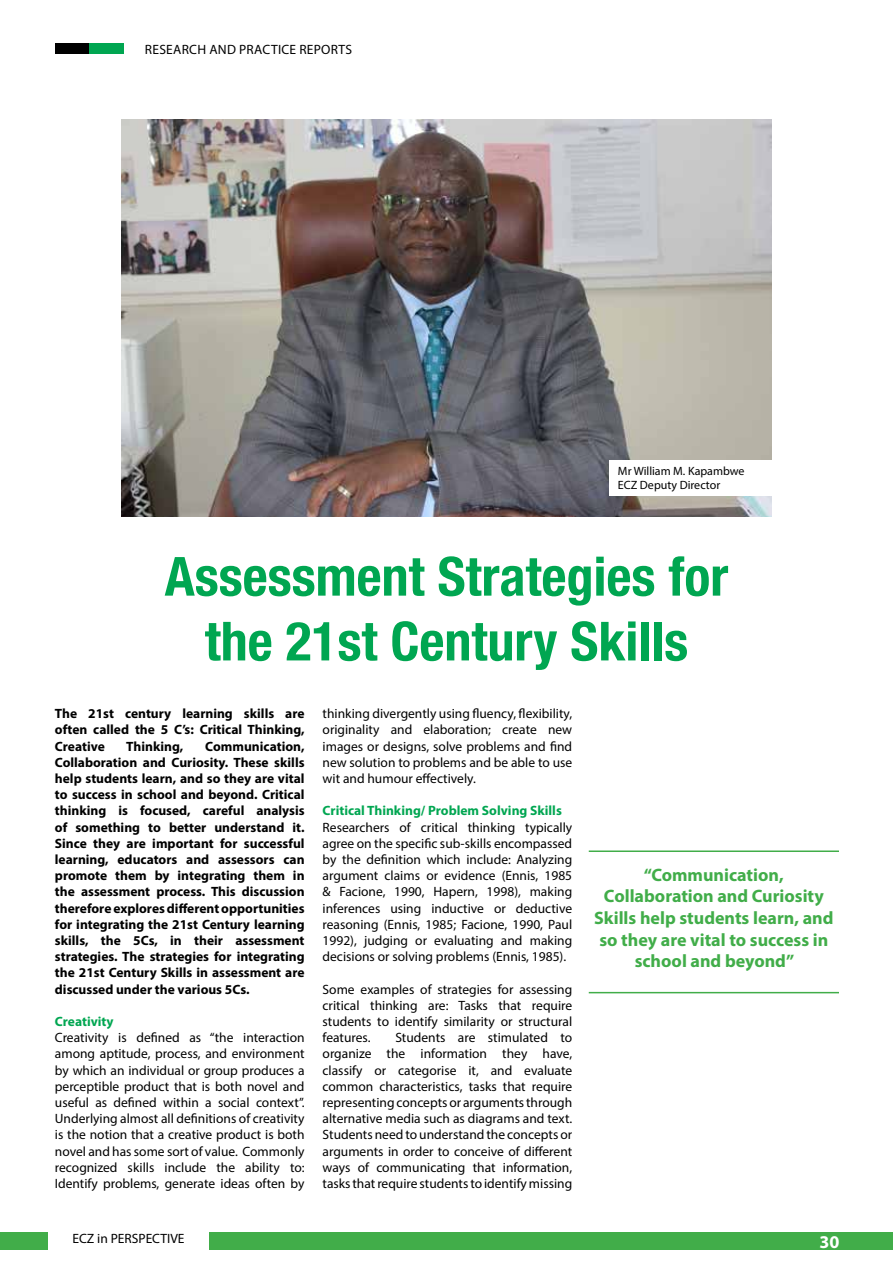
<style>
.page{position:relative;width:893px;height:1263px;background:#fff}
.page>*{position:absolute;margin:0;border:0;box-sizing:border-box;transform-origin:0 0}
.t1{font:700 condensed 54px/64.8px "Helvetica Neue LT Std";color:#00a651;text-align:center}
.t2{font:700 18px/21.6px "Myriad Pro";color:#41ad49;text-align:center}
.t3{font:700 18px "Myriad Pro";color:#fff}
.t4{font:13.5px/16.2px "Myriad Pro";color:#000;text-align:justify}
.t5{font:700 13.5px/16.2px "Myriad Pro";color:#000;text-align:justify}
.t6{font:700 13.5px "Myriad Pro";color:#00a651}
.t7{font:13.5px "Myriad Pro";letter-spacing:.02em;color:#000}
.t8{font:12px/14.4px "Myriad Pro";color:#000}
</style>
<div class="page">
<div style="left:0;top:1232px;width:48px;height:17px;background:#41ad49"></div>
<div style="left:209px;top:1232px;width:684px;height:17px;background:#41ad49"></div>
<img style="left:121px;top:119px;width:651px;height:398px">
<div style="left:55px;top:44px;width:34px;height:10px;background:#000"></div>
<div style="left:89px;top:44px;width:35px;height:10px;background:#00a651"></div>
<div style="left:609px;top:460px;width:182px;height:35px;background:#fff"></div>
<hr style="left:589px;top:850px;width:250px;height:2px;background:#41ad49">
<hr style="left:589px;top:992px;width:250px;height:1px;background:#41ad49">
<p class="t7" style="left:145px;top:41px;width:209px">RESEARCH AND PRACTICE REPORTS</p>
<p class="t8" style="left:618px;top:463px;width:128px">Mr William M. Kapambwe<br>ECZ Deputy Director</p>
<h1 class="t1" style="left:165px;top:543px;width:565px">Assessment Strategies for the 21st Century Skills</h1>
<p class="t5" style="left:55px;top:705px;width:251px">The 21st century learning skills are often called the 5 C’s: Critical Thinking, Creative</p>
<p class="t4" style="left:323px;top:705px;width:251px">thinking divergently using fluency, flexibility, originality and elaboration; create new images or designs, solve problems and find new solution to problems and be able to use wit and humour effectively.</p>
<p class="t6" style="left:323px;top:802px;width:241px">Critical Thinking/ Problem Solving Skills</p>
<p class="t4" style="left:323px;top:819px;width:251px">Researchers of critical thinking typically agree on the specific sub-skills encompassed by the definition which include: Analyzing argument claims or evidence (Ennis, 1985 &amp; Facione, 1990, Hapern, 1998), making inferences using inductive or deductive reasoning (Ennis, 1985; Facione, 1990, Paul 1992), judging or evaluating and making decisions or solving problems (Ennis, 1985).</p>
<p class="t4" style="left:323px;top:981px;width:251px">Some examples of strategies for assessing critical thinking are: Tasks that require students to identify similarity or structural features.</p>
<p class="t5" style="left:126px;top:737px;width:58px">Thinking,</p>
<p class="t5" style="left:55px;top:737px;width:251px;text-indent:150px">Communication, Collaboration and Curiosity. These skills help students learn, and so they are vital to success in school and beyond. Critical thinking is focused, careful analysis of something to better understand it.<br>Since they are important for successful learning, educators and assessors can promote them by integrating them in the assessment process. This discussion therefore explores different opportunities for integrating the 21st Century learning skills, the 5Cs, in their assessment strategies. The strategies for integrating the 21st Century Skills in assessment are discussed under the various 5Cs.</p>
<p class="t6" style="left:55px;top:1013px;width:60px">Creativity</p>
<p class="t4" style="left:55px;top:1029px;width:251px">Creativity is defined as “the interaction among aptitude, process, and environment by which an individual or group produces a perceptible product that is both novel and useful as defined within a social context”.<br>Underlying almost all definitions of creativity is the notion that a creative product is both novel and has some sort of value. Commonly recognized skills include the ability to:<br>Identify problems, generate ideas often by</p>
<h2 class="t2" style="left:594px;top:863px;width:241px">“Communication,<br>Collaboration and Curiosity<br>Skills help students learn, and so they are vital to success in school and beyond”</h2>
<p class="t4" style="left:323px;top:1029px;width:251px;text-indent:73px">Students are stimulated to organize the information they have, classify or categorise it, and evaluate common characteristics, tasks that require representing concepts or arguments through alternative media such as diagrams and text.<br>Students need to understand the concepts or arguments in order to conceive of different ways of communicating that information, tasks that require students to identify missing</p>
<p class="t4" style="left:72px;top:1230px;width:114px">ECZ in PERSPECTIVE</p>
<h2 class="t3" style="left:819px;top:1230px;width:21px">30</h2>
</div>
